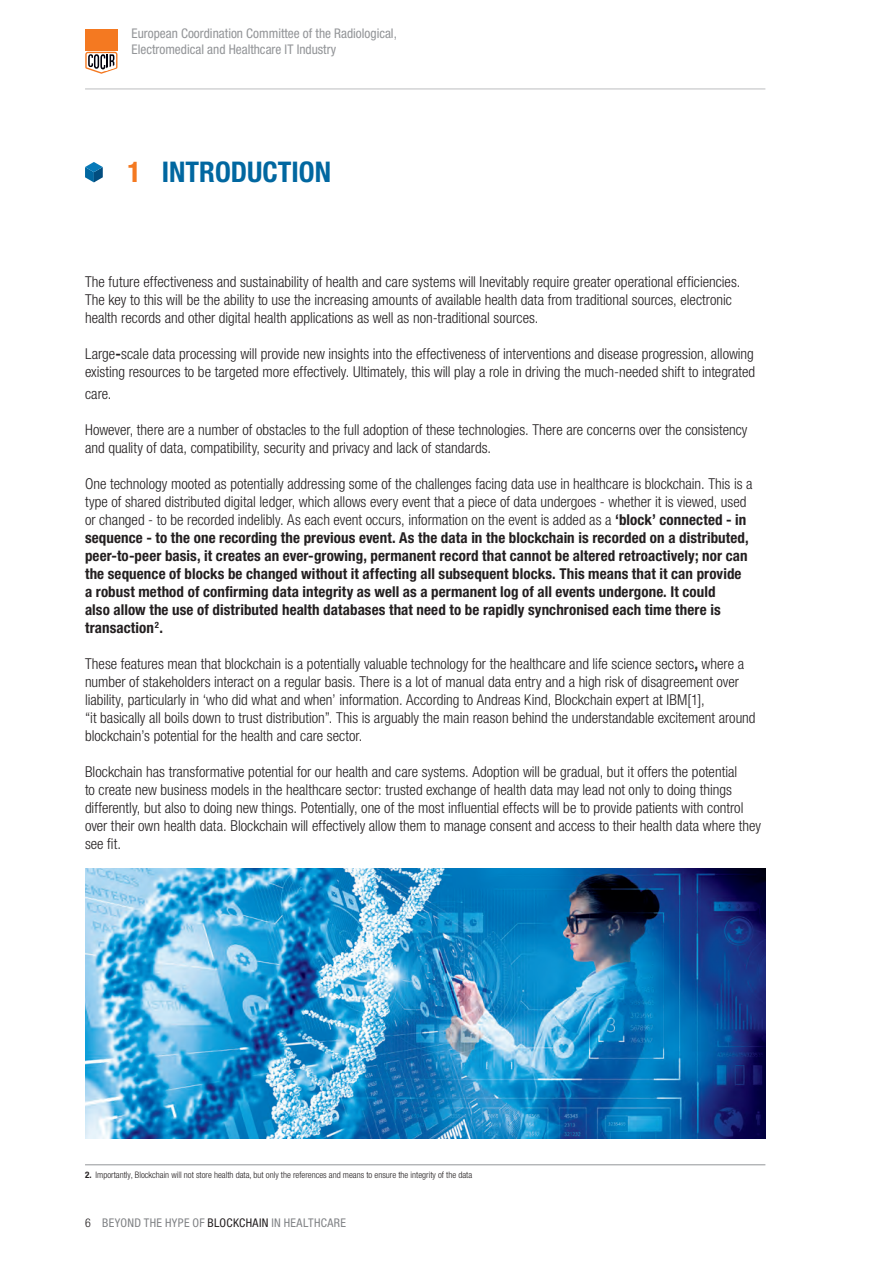
<style>
.page{position:relative;width:893px;height:1263px;background:#fff}
.page>*{position:absolute;margin:0;border:0;box-sizing:border-box;transform-origin:0 0}
.t1{font:700 condensed 28.5px "Helvetica Neue LT Pro";color:#0167a0}
.t2{font:300 condensed 15px/18px "Helvetica Neue LT Pro";color:#231f20}
.t3{font:700 condensed 15px/18px "Helvetica Neue LT Pro";letter-spacing:.005em;color:#231f20}
.t4{font:condensed 13.35px/16px "Helvetica Neue LT Pro";color:#939598}
.t5{font:condensed 12px "Helvetica Neue LT Pro";letter-spacing:.025em;color:#808285}
.t6{font:300 condensed 9px "Helvetica Neue LT Pro";color:#231f20}
.s1{color:#f47921}
.s2{font-weight:700}
.s3{font-weight:300}
.s4{font-weight:300;color:#231f20}
.s5{color:#231f20}
</style>
<div class="page">
<svg style="left:85px;top:52px;width:32px;height:22px"></svg>
<div style="left:85px;top:29px;width:32px;height:21px;background:#f47921"></div>
<hr style="left:85px;top:89px;width:680px;height:1px;background:#bcbdc0">
<hr style="left:85px;top:1164px;width:680px;height:1px;background:#939598">
<svg style="left:85px;top:1165px;width:108px;height:1px"></svg>
<svg style="left:85px;top:162px;width:18px;height:20px"></svg>
<img style="left:85px;top:869px;width:680px;height:269px">
<p class="t4" style="left:132px;top:25px;width:267px">European Coordination Committee of the Radiological,<br>Electromedical and Healthcare IT Industry</p>
<h1 class="t1" style="left:128px;top:155px;width:205px"><span class="s1">1</span> INTRODUCTION</h1>
<p class="t2" style="left:85px;top:273px;width:657px">The future effectiveness and sustainability of health and care systems will Inevitably require greater operational efficiencies.<br>The key to this will be the ability to use the increasing amounts of available health data from traditional sources, electronic health records and other digital health applications as well as non-traditional sources.</p>
<p class="t2" style="left:85px;top:345px;width:672px">Large<span class="s2">-</span>scale data processing will provide new insights into the effectiveness of interventions and disease progression, allowing existing resources to be targeted more effectively. Ultimately, this will play a role in driving the much-needed shift to integrated</p>
<p class="t2" style="left:85px;top:384px;width:28px">care.</p>
<p class="t2" style="left:85px;top:420px;width:664px">However, there are a number of obstacles to the full adoption of these technologies. There are concerns over the consistency and quality of data, compatibility, security and privacy and lack of standards.</p>
<p class="t3" style="left:85px;top:474px;width:669px"><span class="s3">One technology mooted as potentially addressing some of the challenges facing data use in healthcare is blockchain. This is a type of shared distributed digital ledger, which allows every event that a piece of data undergoes - whether it is viewed, used or changed - to be recorded indelibly. As each event occurs, information on the event is added as a</span> ‘block’ connected - in sequence - to the one recording the previous event. As the data in the blockchain is recorded on a distributed, peer-to-peer basis, it creates an ever-growing, permanent record that cannot be altered retroactively; nor can the sequence of blocks be changed without it affecting all subsequent blocks. This means that it can provide<br>a robust method of confirming data integrity as well as a permanent log of all events undergone. It could<br>also allow the use of distributed health databases that need to be rapidly synchronised each time there is transaction<sup>1</sup><sup>2</sup>.</p>
<p class="t2" style="left:85px;top:654px;width:672px">These features mean that blockchain is a potentially valuable technology for the healthcare and life science sectors<span class="s2">,</span> where a number of stakeholders interact on a regular basis. There is a lot of manual data entry and a high risk of disagreement over liability, particularly in ‘who did what and when’ information. According to Andreas Kind, Blockchain expert at IBM[1],<br>“it basically all boils down to trust distribution”. This is arguably the main reason behind the understandable excitement around blockchain’s potential for the health and care sector.</p>
<p class="t2" style="left:85px;top:762px;width:678px">Blockchain has transformative potential for our health and care systems. Adoption will be gradual, but it offers the potential<br>to create new business models in the healthcare sector: trusted exchange of health data may lead not only to doing things differently, but also to doing new things. Potentially, one of the most influential effects will be to provide patients with control over their own health data. Blockchain will effectively allow them to manage consent and access to their health data where they see fit.</p>
<p class="t6" style="left:85px;top:1169px;width:389px"><span class="s2">2.</span> Importantly, Blockchain will not store health data, but only the references and means to ensure the integrity of the data</p>
<p class="t5" style="left:85px;top:1216px;width:262px"><span class="s4">6</span> BEYOND THE HYPE OF <span class="s5">BLOCKCHAIN</span> IN HEALTHCARE</p>
</div>
